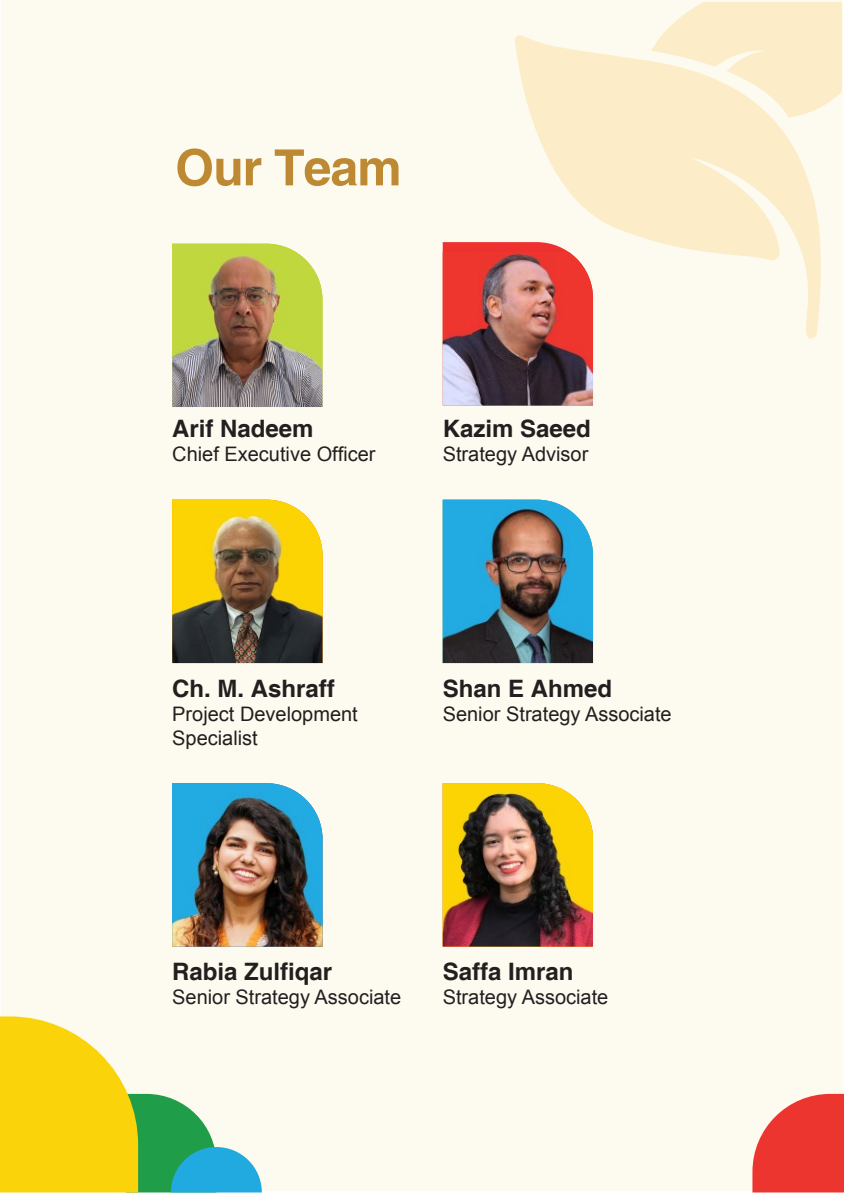
<style>
.page{position:relative;width:844px;height:1193px;background:#fff}
.page>*{position:absolute;margin:0;border:0;box-sizing:border-box;transform-origin:0 0}
.t1{font:700 50px "Helvetica";letter-spacing:-.02em;color:#bd8a33}
.t2{font:700 24px "Helvetica";color:#231f20}
.t3{font:20px/24px "Helvetica";color:#231f20}
</style>
<div class="page">
<div style="left:1px;top:0;width:842px;height:1191px;background:#fdfaef"></div>
<svg style="left:515px;top:35px;width:306px;height:304px;fill:#fcecc7"></svg>
<svg style="left:651px;top:2px;width:191px;height:116px"></svg>
<svg style="left:752px;top:1093px;width:92px;height:99px"></svg>
<img style="left:172px;top:244px;width:150px;height:163px">
<svg style="left:443px;top:242px;width:150px;height:10px"></svg>
<img style="left:443px;top:252px;width:150px;height:153px">
<img style="left:172px;top:499px;width:150px;height:164px">
<img style="left:443px;top:499px;width:150px;height:164px">
<img style="left:443px;top:783px;width:150px;height:163px">
<img style="left:172px;top:783px;width:150px;height:163px">
<svg style="left:0;top:1016px;width:262px;height:176px"></svg>
<h1 class="t1" style="left:175px;top:137px;width:228px">Our Team</h1>
<p class="t2" style="left:172px;top:414px;width:143px">Arif Nadeem</p>
<p class="t3" style="left:172px;top:442px;width:205px">Chief Executive Officer</p>
<p class="t2" style="left:443px;top:414px;width:150px">Kazim Saeed</p>
<p class="t3" style="left:443px;top:442px;width:147px">Strategy Advisor</p>
<p class="t2" style="left:172px;top:673px;width:164px">Ch. M. Ashraff</p>
<p class="t3" style="left:172px;top:702px;width:187px">Project Development<br>Specialist</p>
<p class="t2" style="left:443px;top:673px;width:171px">Shan E Ahmed</p>
<p class="t3" style="left:443px;top:702px;width:231px">Senior Strategy Associate</p>
<p class="t2" style="left:172px;top:957px;width:162px">Rabia Zulfiqar</p>
<p class="t3" style="left:172px;top:985px;width:231px">Senior Strategy Associate</p>
<p class="t2" style="left:443px;top:957px;width:132px">Saffa Imran</p>
<p class="t3" style="left:443px;top:985px;width:167px">Strategy Associate</p>
</div>
